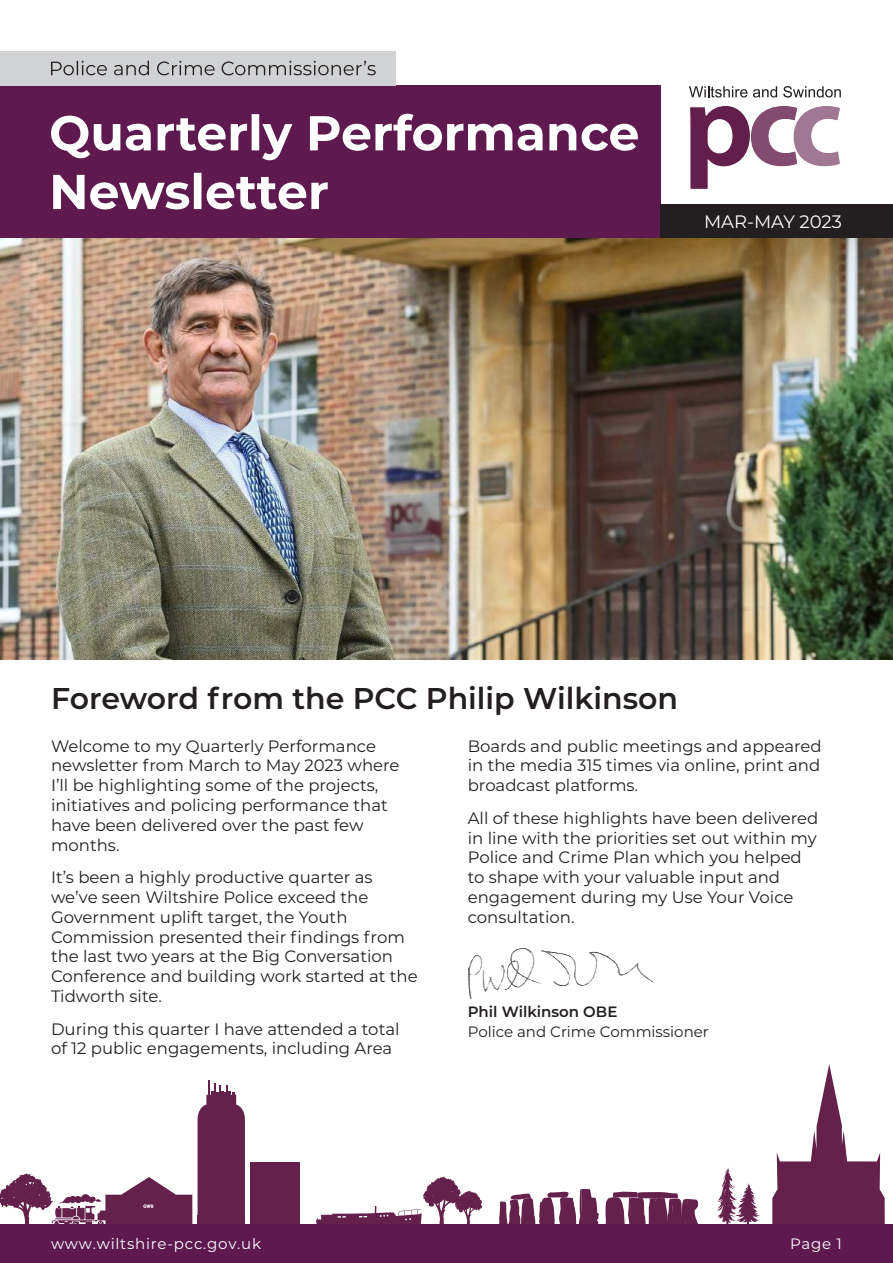
<style>
.page{position:relative;width:893px;height:1263px;background:#fff}
.page>*{position:absolute;margin:0;border:0;box-sizing:border-box;transform-origin:0 0}
.t1{font:600 30px "Montserrat";color:#231f20}
.t2{font:18px "Montserrat";color:#fff}
.t3{font:16.5px/19.8px "Montserrat";color:#231f20}
.t4{font:15px "Montserrat";letter-spacing:.05em;color:#fff}
.t5{font:15px "Montserrat";color:#231f20}
.t6{font:600 15px "Montserrat";color:#231f20}
</style>
<div class="page">
<div style="left:0;top:85px;width:660px;height:153px;background:#5e1a4f"></div>
<svg style="left:772px;top:1064px;width:113px;height:161px"></svg>
<svg style="left:198px;top:1080px;width:47px;height:136px;background:#763c61"></svg>
<div style="left:198px;top:1216px;width:47px;height:11px;background:#64214c"></div>
<div style="left:250px;top:1162px;width:50px;height:64px;background:#64214c"></div>
<svg style="left:605px;top:1191px;width:93px;height:34px"></svg>
<svg style="left:499px;top:1189px;width:100px;height:36px"></svg>
<svg style="left:717px;top:1167px;width:43px;height:58px"></svg>
<svg style="left:0;top:1173px;width:192px;height:52px"></svg>
<svg style="left:316px;top:1176px;width:166px;height:49px"></svg>
<div style="left:660px;top:204px;width:233px;height:34px;background:#231f20"></div>
<div style="left:0;top:51px;width:395px;height:34px;background:#d1d2d4"></div>
<svg style="left:51px;top:61px;width:325px;height:14px"></svg>
<svg style="left:689px;top:105px;width:151px;height:84px"></svg>
<svg style="left:689px;top:86px;width:58px;height:12px"></svg>
<svg style="left:753px;top:86px;width:24px;height:12px"></svg>
<svg style="left:783px;top:86px;width:58px;height:12px"></svg>
<img style="left:0;top:238px;width:893px;height:421px">
<img style="left:468px;top:948px;width:187px;height:51px">
<div style="left:0;top:1225px;width:893px;height:38px;background:#5e1a4f"></div>
<svg style="left:53px;top:173px;width:275px;height:36px"></svg>
<svg style="left:51px;top:114px;width:587px;height:46px"></svg>
<p class="t2" style="left:704px;top:209px;width:139px">MAR-MAY 2023</p>
<h1 class="t1" style="left:51px;top:677px;width:628px">Foreword from the PCC Philip Wilkinson</h1>
<p class="t3" style="left:51px;top:735px;width:350px">Welcome to my Quarterly Performance newsletter from March to May 2023 where I’ll be highlighting some of the projects, initiatives and policing performance that have been delivered over the past few months.</p>
<p class="t3" style="left:51px;top:867px;width:368px">It’s been a highly productive quarter as we’ve seen Wiltshire Police exceed the Government uplift target, the Youth Commission presented their findings from the last two years at the Big Conversation Conference and building work started at the Tidworth site.</p>
<p class="t3" style="left:51px;top:1018px;width:350px">During this quarter I have attended a total of 12 public engagements, including Area</p>
<p class="t3" style="left:468px;top:735px;width:355px;text-align:justify">Boards and public meetings and appeared in the media 315 times via online, print and broadcast platforms.</p>
<p class="t3" style="left:468px;top:807px;width:352px">All of these highlights have been delivered in line with the priorities set out within my Police and Crime Plan which you helped to shape with your valuable input and engagement during my Use Your Voice consultation.</p>
<p class="t6" style="left:468px;top:1001px;width:151px">Phil Wilkinson OBE</p>
<p class="t5" style="left:468px;top:1021px;width:243px">Police and Crime Commissioner</p>
<p class="t4" style="left:51px;top:1233px;width:212px">www.wiltshire-pcc.gov.uk</p>
<p class="t4" style="left:790px;top:1233px;width:53px">Page 1</p>
</div>
